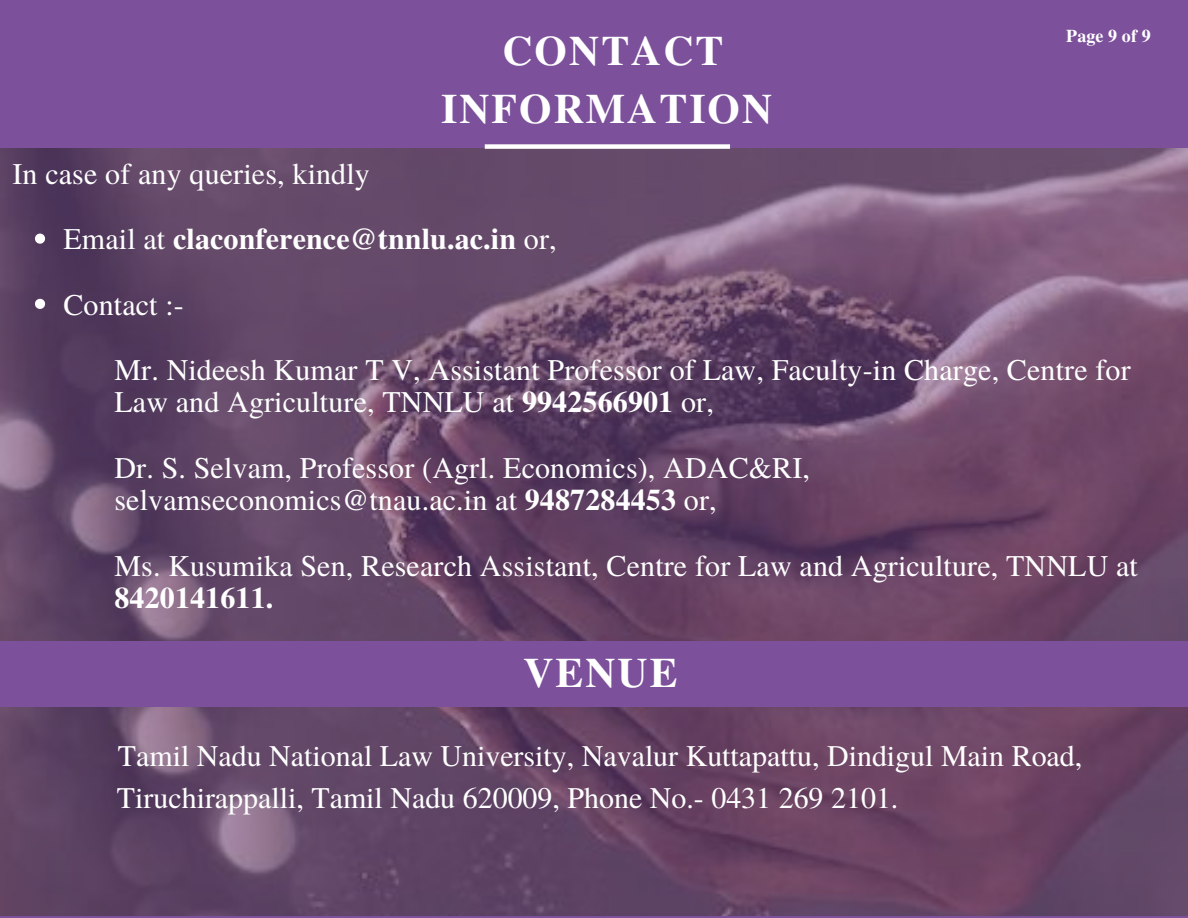
<style>
.page{position:relative;width:1188px;height:918px;background:#7c509b}
.page>*{position:absolute;margin:0;border:0;box-sizing:border-box;transform-origin:0 0}
.t1{font:700 41.7px/57.3px "Te X Gyre Termes";letter-spacing:.05em;color:#fff;text-align:center}
.t2{font:30px/32.7px "Te X Gyre Termes";letter-spacing:.005em;color:#fff}
.t3{font:700 30px/65.2px "Te X Gyre Termes";letter-spacing:.005em;color:#fff}
.t4{font:700 18px "Te X Gyre Termes";letter-spacing:.005em;color:#fff}
.s1{font-weight:400}
.s2{font-weight:700}
</style>
<div class="page">
<img style="left:0;top:707px;width:1188px;height:208px">
<img style="left:0;top:149px;width:1188px;height:491px">
<svg style="left:35px;top:234px;width:10px;height:10px"></svg>
<svg style="left:35px;top:299px;width:10px;height:10px"></svg>
<div style="left:485px;top:144px;width:245px;height:5px;background:#fff"></div>
<p class="t2" style="left:12px;top:156px;width:359px">In case of any queries, kindly</p>
<h1 class="t1" style="left:441px;top:21px;width:333px">CONTACT<br>INFORMATION</h1>
<p class="t4" style="left:1066px;top:22px;width:86px">Page 9 of 9</p>
<p class="t3" style="left:63px;top:205px;width:495px"><span class="s1">Email at</span> claconference@tnnlu.ac.in <span class="s1">or,<br>Contact :-</span></p>
<p class="t2" style="left:114px;top:352px;width:1018px">Mr. Nideesh Kumar T V, Assistant Professor of Law, Faculty-in Charge, Centre for<br>Law and Agriculture, TNNLU at <span class="s2">9942566901</span> or,</p>
<p class="t2" style="left:114px;top:450px;width:697px">Dr. S. Selvam, Professor (Agrl. Economics), ADAC&amp;RI, selvamseconomics@tnau.ac.in at <span class="s2">9487284453</span> or,</p>
<p class="t2" style="left:114px;top:548px;width:1025px">Ms. Kusumika Sen, Research Assistant, Centre for Law and Agriculture, TNNLU at</p>
<p class="t3" style="left:114px;top:564px;width:160px">8420141611.</p>
<h1 class="t1" style="left:523px;top:642px;width:156px">VENUE</h1>
<p class="t2" style="left:117px;top:734px;width:967px;line-height:41.7px">Tamil Nadu National Law University, Navalur Kuttapattu, Dindigul Main Road,<br>Tiruchirappalli, Tamil Nadu 620009, Phone No.- 0431 269 2101.</p>
</div>
